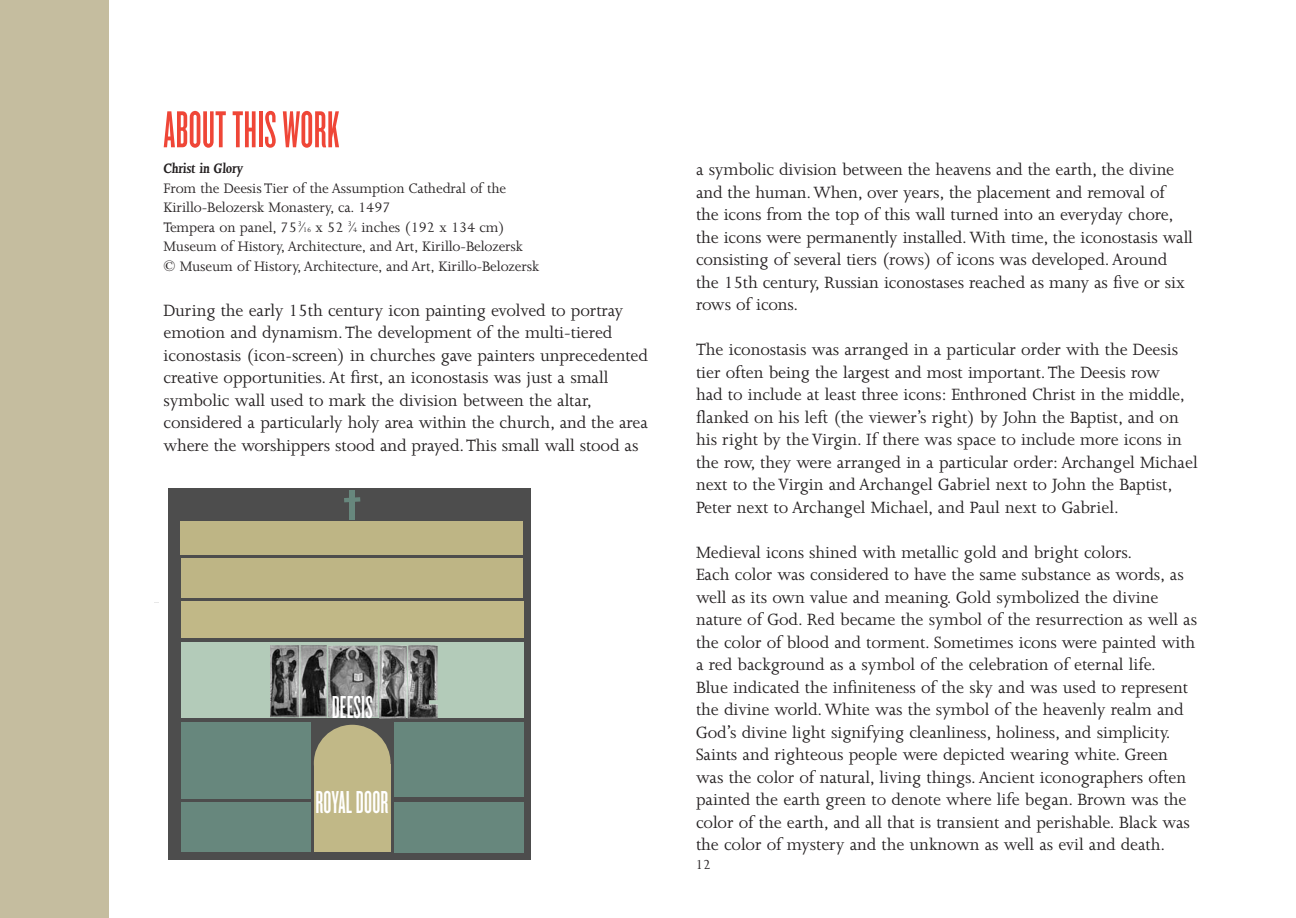
<style>
.page{position:relative;width:1296px;height:918px;background:#fff}
.page>*{position:absolute;margin:0;border:0;box-sizing:border-box;transform-origin:0 0}
.t1{font:54px "Knockout HTF46 Flyweight";letter-spacing:.005em;color:#ef4637}
.t2{font:33px "Knockout HTF46 Flyweight";letter-spacing:.005em;color:#fff}
.t3{font:18.75px/22.5px "Joanna";letter-spacing:-.005em;color:#231f20}
.t4{font:15.75px/19.5px "Joanna";letter-spacing:-.01em;color:#231f20}
.t5{font:italic 700 15.75px "Joanna";letter-spacing:-.005em;color:#231f20}
.t6{font:15px "Joanna";color:#231f20}
.s1{font-size:7.8px}
</style>
<div class="page">
<div style="left:0;top:0;width:109px;height:918px;background:#c5bd9f"></div>
<div style="left:169px;top:489px;width:362px;height:371px;background:#4d4d4d"></div>
<div style="left:350px;top:490px;width:5px;height:30px;background:#67877d"></div>
<svg style="left:344px;top:497px;width:16px;height:5px"></svg>
<div style="left:180px;top:521px;width:343px;height:34px;background:#beb585"></div>
<div style="left:181px;top:558px;width:342px;height:39px;background:#beb585"></div>
<div style="left:181px;top:642px;width:342px;height:76px;background:#b3cbb9"></div>
<div style="left:181px;top:722px;width:130px;height:76px;background:#67877d"></div>
<div style="left:394px;top:723px;width:129px;height:74px;background:#67877d"></div>
<div style="left:181px;top:802px;width:130px;height:50px;background:#67877d"></div>
<div style="left:394px;top:802px;width:130px;height:50px;background:#67877d"></div>
<div style="left:181px;top:601px;width:342px;height:37px;background:#c1b887"></div>
<div style="left:314px;top:764px;width:77px;height:87px;background:#c1b887"></div>
<div style="left:314px;top:725px;width:77px;height:76px;background:#c1b887;border-radius:50%"></div>
<img style="left:270px;top:645px;width:168px;height:74px">
<h1 class="t1" style="left:164px;top:97px;width:177px">ABOUTTHISWORK</h1>
<p class="t5" style="left:164px;top:162px;width:81px">Christ in Glory</p>
<p class="t4" style="left:163px;top:179px;width:377px">From the Deesis Tier of the Assumption Cathedral of the Kirillo-Belozersk Monastery, ca. 1497<br>Tempera on panel, 75<sup>3</sup>⁄<span class="s1">16</span> x 52 <sup>3</sup>⁄<span class="s1">4</span> inches (192 x 134 cm)<br>Museum of History, Architecture, and Art, Kirillo-Belozersk<br>© Museum of History, Architecture, and Art, Kirillo-Belozersk</p>
<p class="t3" style="left:164px;top:300px;width:486px">During the early 15th century icon painting evolved to portray emotion and dynamism.The development of the multi-tiered iconostasis (icon-screen) in churches gave painters unprecedented creative opportunities. At first, an iconostasis was just a small symbolic wall used to mark the division between the altar, considered a particularly holy area within the church, and the area where the worshippers stood and prayed.This small wall stood as</p>
<h2 class="t2" style="left:332px;top:688px;width:43px">DEESIS</h2>
<h2 class="t2" style="left:315px;top:782px;width:74px">ROYALDOOR</h2>
<p class="t3" style="left:696px;top:160px;width:498px">a symbolic division between the heavens and the earth, the divine and the human.When, over years, the placement and removal of<br>the icons from the top of this wall turned into an everyday chore, the icons were permanently installed.With time, the iconostasis wall consisting of several tiers (rows) of icons was developed. Around the 15th century, Russian iconostases reached as many as five or six rows of icons.</p>
<p class="t3" style="left:696px;top:340px;width:503px">The iconostasis was arranged in a particular order with the Deesis tier often being the largest and most important.The Deesis row<br>had to include at least three icons: Enthroned Christ in the middle, flanked on his left (the viewer’s right) by John the Baptist, and on his right by the Virgin. If there was space to include more icons in the row, they were arranged in a particular order: Archangel Michael next to the Virgin and Archangel Gabriel next to John the Baptist, Peter next to Archangel Michael, and Paul next to Gabriel.</p>
<p class="t3" style="left:696px;top:542px;width:503px">Medieval icons shined with metallic gold and bright colors.<br>Each color was considered to have the same substance as words, as well as its own value and meaning. Gold symbolized the divine nature of God. Red became the symbol of the resurrection as well as the color of blood and torment. Sometimes icons were painted with a red background as a symbol of the celebration of eternal life.<br>Blue indicated the infiniteness of the sky and was used to represent the divine world. White was the symbol of the heavenly realm and God’s divine light signifying cleanliness, holiness, and simplicity.<br>Saints and righteous people were depicted wearing white. Green was the color of natural, living things. Ancient iconographers often painted the earth green to denote where life began. Brown was the color of the earth, and all that is transient and perishable. Black was the color of mystery and the unknown as well as evil and death.</p>
<p class="t6" style="left:695px;top:859px;width:17px">12</p>
</div>
